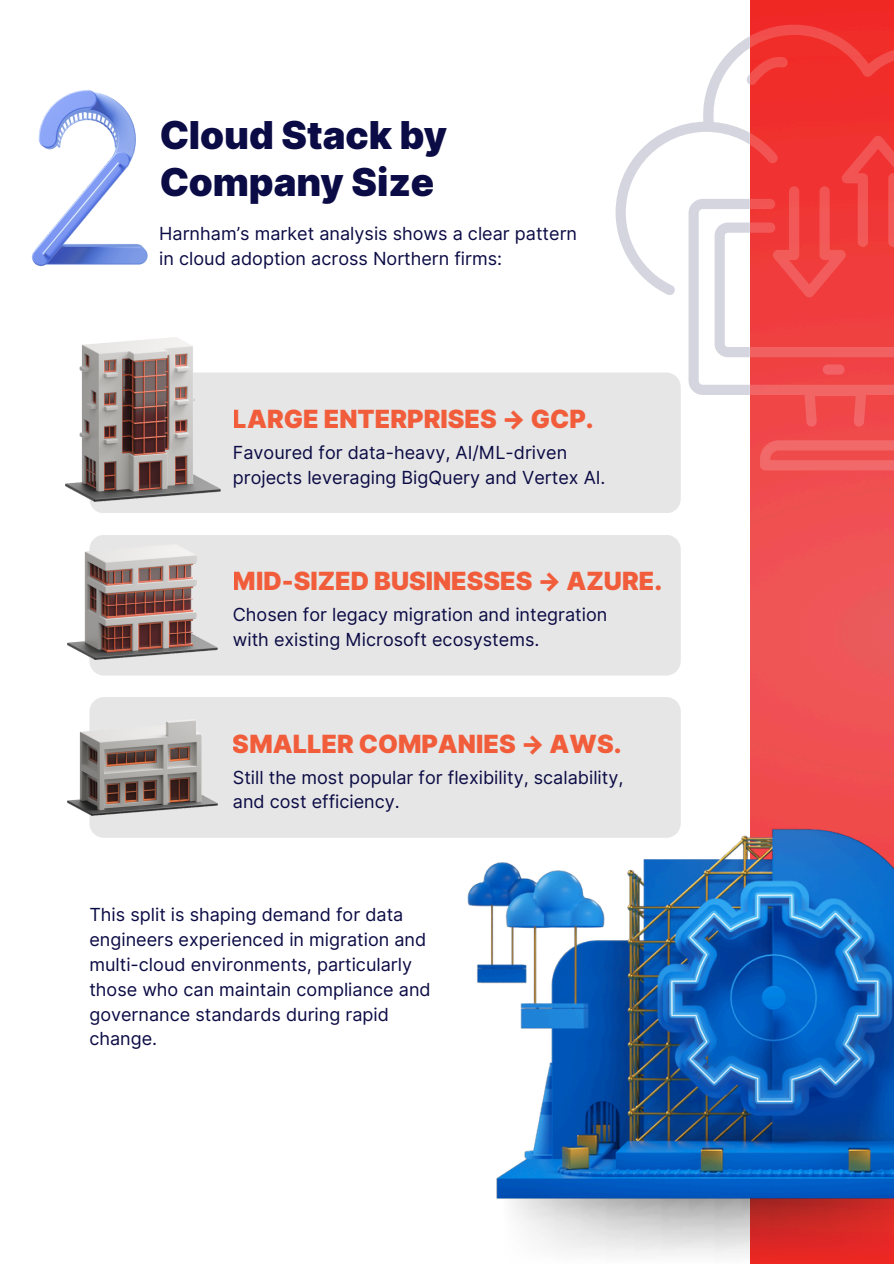
<style>
.page{position:relative;width:894px;height:1264px;background:#fff}
.page>*{position:absolute;margin:0;border:0;box-sizing:border-box;transform-origin:0 0}
.t1{font:900 38.4px/46.8px "Inter";color:#0b0b45}
.t2{font:900 25.05px "Inter";color:#f15d3b}
.t3{font:18px/24.8px "Inter";color:#0b0b45}
</style>
<div class="page">
<div style="left:89px;top:372px;width:591px;height:141px;background:#e6e6e6"></div>
<div style="left:89px;top:534px;width:591px;height:141px;background:#e6e6e6"></div>
<div style="left:89px;top:697px;width:591px;height:140px;background:#e6e6e6"></div>
<svg style="left:615px;top:73px;width:99px;height:222px"></svg>
<svg style="left:688px;top:199px;width:26px;height:196px"></svg>
<img style="left:750px;top:0;width:143px;height:730px">
<img style="left:31px;top:90px;width:116px;height:177px">
<svg style="left:759px;top:440px;width:134px;height:30px;background:#f15f5f"></svg>
<svg style="left:714px;top:25px;width:179px;height:402px;background:#f16262"></svg>
<img style="left:65px;top:337px;width:155px;height:165px">
<img style="left:68px;top:721px;width:149px;height:94px">
<img style="left:68px;top:544px;width:149px;height:115px">
<img style="left:513px;top:1200px;width:380px;height:63px">
<img style="left:298px;top:730px;width:595px;height:470px">
<h1 class="t1" style="left:159px;top:112px;width:289px">Cloud Stack by<br>Company Size</h1>
<p class="t3" style="left:159px;top:221px;width:419px">Harnham’s market analysis shows a clear pattern in cloud adoption across Northern firms:</p>
<h2 class="t2" style="left:233px;top:404px;width:362px">LARGE ENTERPRISES → GCP.</h2>
<p class="t3" style="left:233px;top:440px;width:374px">Favoured for data-heavy, AI/ML-driven projects leveraging BigQuery and Vertex AI.</p>
<h2 class="t2" style="left:233px;top:566px;width:431px">MID-SIZED BUSINESSES → AZURE.</h2>
<p class="t3" style="left:233px;top:602px;width:376px">Chosen for legacy migration and integration with existing Microsoft ecosystems.</p>
<h2 class="t2" style="left:233px;top:728px;width:390px">SMALLER COMPANIES → AWS.</h2>
<p class="t3" style="left:233px;top:764px;width:392px">Still the most popular for flexibility, scalability, and cost efficiency.</p>
<p class="t3" style="left:89px;top:902px;width:343px">This split is shaping demand for data engineers experienced in migration and multi-cloud environments, particularly those who can maintain compliance and governance standards during rapid change.</p>
</div>
